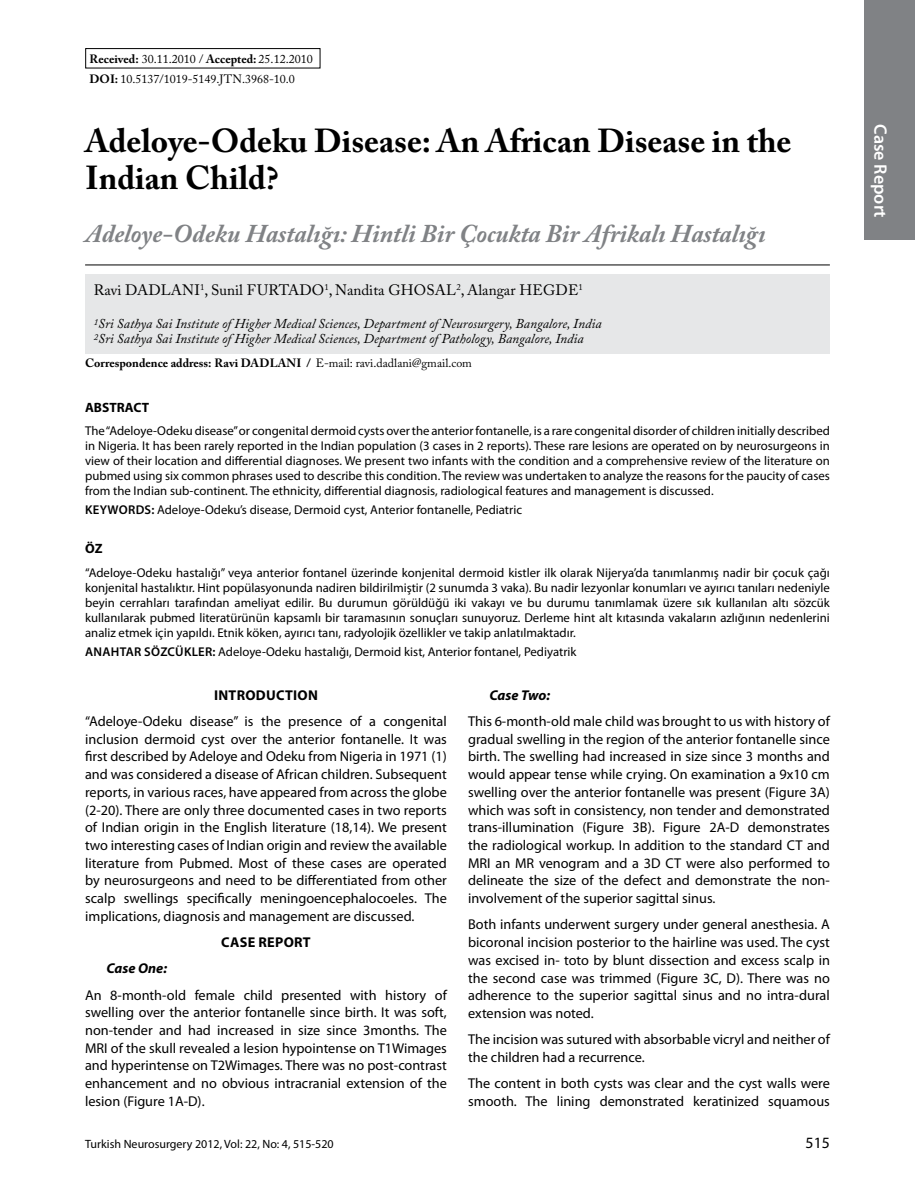
<style>
.page{position:relative;width:915px;height:1191px;background:#fff}
.page>*{position:absolute;margin:0;border:0;box-sizing:border-box;transform-origin:0 0}
.t1{font:700 33px/37.5px "Adobe Caslon Pro";color:#000}
.t2{font:italic 700 25.5px "Adobe Caslon Pro";color:#808285}
.t3{font:600 18px "Myriad Pro";color:#fff}
.t4{font:15.75px "Myriad Pro";color:#000}
.t5{font:15px "Adobe Caslon Pro";color:#000}
.t6{font:14.25px/17.7px "Myriad Pro";color:#000;text-align:justify}
.t7{font:700 14.25px "Myriad Pro";letter-spacing:.02em;color:#000}
.t8{font:italic 700 14.25px "Myriad Pro";color:#000}
.t9{font:italic 13.5px/15px "Adobe Caslon Pro";color:#000}
.t10{font:700 13.5px "Myriad Pro";color:#000}
.t11{font:12.75px/15px "Myriad Pro";color:#000;text-align:justify}
.t12{font:12px/20.2px "Adobe Caslon Pro";color:#000}
.t13{font:12px "Myriad Pro";color:#000}
.t14{font:700 12px "Adobe Caslon Pro";color:#000}
.t15{font:8.7px "Adobe Caslon Pro";color:#000}
.s1{font-weight:700}
.s2{font-weight:600}
</style>
<div class="page">
<div style="left:863px;top:0;width:51px;height:240px;background:#808285"></div>
<div style="left:85px;top:48px;width:235px;height:20px;border:1px solid #000"></div>
<hr style="left:85px;top:264px;width:744px;height:1px;background:#000">
<div style="left:85px;top:275px;width:744px;height:79px;background:#e6e7e8"></div>
<p class="t12" style="left:89px;top:48px;width:225px"><span class="s1">Received:</span> 30.11.2010 / <span class="s1">Accepted:</span> 25.12.2010<br><span class="s1">DOI:</span> 10.5137/1019-5149.JTN.3968-10.0</p>
<h1 class="t1" style="left:85px;top:122px;width:707px">Adeloye-Odeku Disease: An African Disease in the<br>Indian Child?</h1>
<h2 class="t2" style="left:85px;top:218px;width:681px">Adeloye-Odeku Hastalığı: Hintli Bir Çocukta Bir Afrikalı Hastalığı</h2>
<p class="t5" style="left:94px;top:281px;width:88px">Ravi Dad lanI</p>
<p class="t5" style="left:200px;top:281px;width:91px"><sup>1</sup>, Sunil Furtad</p>
<p class="t5" style="left:312px;top:281px;width:220px">o<sup>1</sup>, Nandita Ghosal<sup>2</sup>, Alangar Hegde</p>
<p class="t15" style="left:578px;top:282px;width:6px">1</p>
<p class="t9" style="left:94px;top:316px;width:509px"><sup>1</sup>Sri Sathya Sai Institute of Higher Medical Sciences, Department of Neurosurgery, Bangalore, India<br><sup>2</sup>Sri Sathya Sai Institute of Higher Medical Sciences, Department of Pathology, Bangalore, India</p>
<p class="t14" style="left:85px;top:356px;width:176px">Correspondence address: Ravi Dadlan</p>
<p class="t12" style="left:296px;top:352px;width:177px"><span class="s1">I /</span> E-mail: ravi.dadlani@gmail.com</p>
<p class="t10" style="left:85px;top:398px;width:65px">ABSTRACT</p>
<p class="t11" style="left:85px;top:423px;width:746px">The “Adeloye-Odeku disease” or congenital dermoid cysts over the anterior fontanelle, is a rare congenital disorder of children initially described in Nigeria. It has been rarely reported in the Indian population (3 cases in 2 reports). These rare lesions are operated on by neurosurgeons in view of their location and differential diagnoses. We present two infants with the condition and a comprehensive review of the literature on pubmed using six common phrases used to describe this condition. The review was undertaken to analyze the reasons for the paucity of cases from the Indian sub-continent. The ethnicity, differential diagnosis, radiological features and management is discussed.</p>
<p class="t11" style="left:85px;top:502px;width:438px"><span class="s2">KEYWORDS:</span> Adeloye-Odeku’s disease, Dermoid cyst, Anterior fontanelle, Pediatric</p>
<p class="t10" style="left:85px;top:539px;width:19px">ÖZ</p>
<p class="t11" style="left:85px;top:564px;width:746px">“Adeloye-Odeku hastalığı” veya anterior fontanel üzerinde konjenital dermoid kistler ilk olarak Nijerya’da tanımlanmış nadir bir çocuk çağı konjenital hastalıktır. Hint popülasyonunda nadiren bildirilmiştir (2 sunumda 3 vaka). Bu nadir lezyonlar konumları ve ayırıcı tanıları nedeniyle beyin cerrahları tarafından ameliyat edilir. Bu durumun görüldüğü iki vakayı ve bu durumu tanımlamak üzere sık kullanılan altı sözcük kullanılarak pubmed literatürünün kapsamlı bir taramasının sonuçları sunuyoruz. Derleme hint alt kıtasında vakaların azlığının nedenlerini analiz etmek için yapıldı. Etnik köken, ayırıcı tanı, radyolojik özellikler ve takip anlatılmaktadır.</p>
<p class="t11" style="left:85px;top:644px;width:492px"><span class="s2">ANAHTAR SÖZCÜKLER:</span> Adeloye-Odeku hastalığı, Dermoid kist, Anterior fontanel, Pediyatrik</p>
<p class="t7" style="left:214px;top:685px;width:105px">INTRODUCTION</p>
<p class="t6" style="left:85px;top:712px;width:363px">“Adeloye-Odeku disease” is the presence of a congenital inclusion dermoid cyst over the anterior fontanelle. It was first described by Adeloye and Odeku from Nigeria in 1971 (1) and was considered a disease of African children. Subsequent reports, in various races, have appeared from across the globe (2-20). There are only three documented cases in two reports of Indian origin in the English literature (18,14). We present two interesting cases of Indian origin and review the available literature from Pubmed. Most of these cases are operated by neurosurgeons and need to be differentiated from other scalp swellings specifically meningoencephalocoeles. The implications, diagnosis and management are discussed.</p>
<p class="t7" style="left:221px;top:933px;width:10px">CASE</p>
<p class="t7" style="left:258px;top:933px;width:45px">REPORT</p>
<p class="t8" style="left:106px;top:959px;width:62px">Case One:</p>
<p class="t6" style="left:85px;top:985px;width:363px">An 8-month-old female child presented with history of swelling over the anterior fontanelle since birth. It was soft, non-tender and had increased in size since 3months. The MRI of the skull revealed a lesion hypointense on T1Wimages and hyperintense on T2Wimages. There was no post-contrast enhancement and no obvious intracranial extension of the lesion (Figure 1A-D).</p>
<p class="t8" style="left:489px;top:685px;width:62px">Case Two:</p>
<p class="t6" style="left:468px;top:712px;width:363px">This 6-month-old male child was brought to us with history of gradual swelling in the region of the anterior fontanelle since birth. The swelling had increased in size since 3 months and would appear tense while crying. On examination a 9x10 cm swelling over the anterior fontanelle was present (Figure 3A) which was soft in consistency, non tender and demonstrated trans-illumination (Figure 3B). Figure 2A-D demonstrates the radiological workup. In addition to the standard CT and MRI an MR venogram and a 3D CT were also performed to delineate the size of the defect and demonstrate the non&shy;involvement of the superior sagittal sinus.</p>
<p class="t6" style="left:468px;top:915px;width:363px">Both infants underwent surgery under general anesthesia. A bicoronal incision posterior to the hairline was used. The cyst was excised in- toto by blunt dissection and excess scalp in the second case was trimmed (Figure 3C, D). There was no adherence to the superior sagittal sinus and no intra-dural extension was noted.</p>
<p class="t6" style="left:468px;top:1030px;width:363px">The incision was sutured with absorbable vicryl and neither of the children had a recurrence.</p>
<p class="t6" style="left:468px;top:1074px;width:363px">The content in both cysts was clear and the cyst walls were smooth. The lining demonstrated keratinized squamous</p>
<p class="t13" style="left:85px;top:1137px;width:250px">Turkish Neurosurgery 2012, Vol: 22, No: 4, 515-520</p>
<p class="t4" style="left:805px;top:1133px;width:26px">515</p>
<p class="t3" style="left:891px;top:124px;width:95px;rotate:90deg">CASE REPORT</p>
</div>
